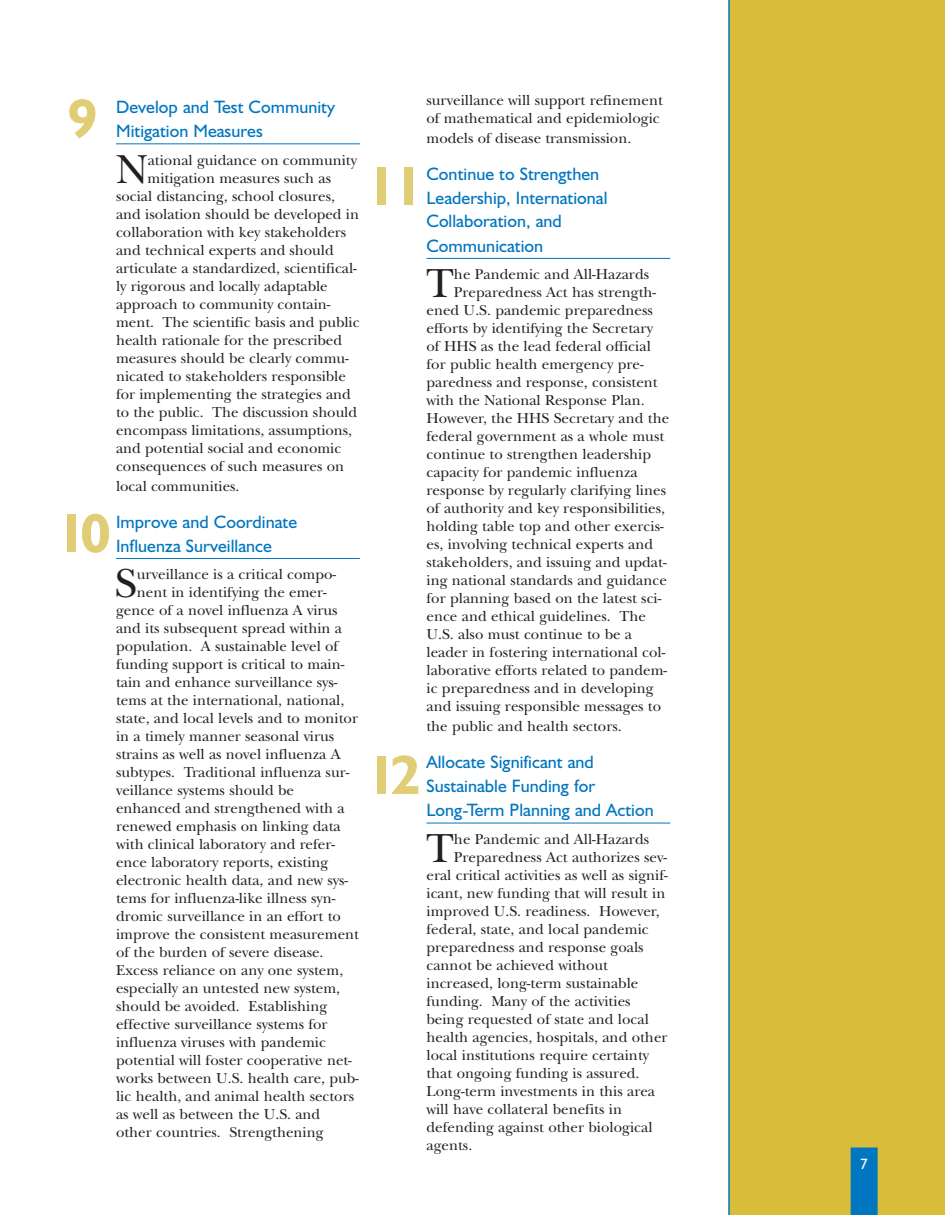
<style>
.page{position:relative;width:945px;height:1215px;background:#fff}
.page>*{position:absolute;margin:0;border:0;box-sizing:border-box;transform-origin:0 0}
.t1{font:700 55.5px "Humanist 521 BT";color:#e1cd76}
.t2{font:42.3px "New Baskerville";color:#231f20}
.t3{font:18px/24px "Humanist 521 BT";color:#0076c0}
.t4{font:15px/18px "New Baskerville";color:#231f20}
.t5{font:15px "Humanist 521 BT";color:#fff}
</style>
<div class="page">
<div style="left:729px;top:0;width:216px;height:1215px;background:#d7bd3a"></div>
<div style="left:851px;top:1148px;width:27px;height:67px;background:#0076c0"></div>
<hr style="left:728px;top:0;width:2px;height:1215px;background:#0076c0">
<hr style="left:116px;top:143px;width:244px;height:1px;background:#0076c0">
<hr style="left:116px;top:558px;width:244px;height:1px;background:#0076c0">
<hr style="left:426px;top:258px;width:244px;height:1px;background:#0076c0">
<hr style="left:426px;top:823px;width:244px;height:1px;background:#0076c0">
<h1 class="t1" style="left:67px;top:99px;width:32px">9</h1>
<p class="t3" style="left:116px;top:97px;width:221px">Develop and Test Community<br>Mitigation Measures</p>
<h2 class="t2" style="left:116px;top:154px;width:34px">N</h2>
<p class="t4" style="left:148px;top:153px;width:211px">ational guidance on community</p>
<p class="t4" style="left:148px;top:171px;width:185px">mitigation measures such as</p>
<p class="t4" style="left:116px;top:189px;width:220px">social distancing, school closures,</p>
<p class="t4" style="left:116px;top:207px;width:245px">and isolation should be developed in</p>
<p class="t4" style="left:116px;top:225px;width:232px">collaboration with key stakeholders</p>
<p class="t4" style="left:116px;top:243px;width:219px">and technical experts and should</p>
<p class="t4" style="left:116px;top:261px;width:242px">articulate a standardized, scientifical-</p>
<p class="t4" style="left:116px;top:279px;width:213px">ly rigorous and locally adaptable</p>
<p class="t4" style="left:116px;top:297px;width:216px">approach to community contain-</p>
<p class="t4" style="left:116px;top:315px;width:245px">ment. The scientific basis and public</p>
<p class="t4" style="left:116px;top:333px;width:228px">health rationale for the prescribed</p>
<p class="t4" style="left:116px;top:351px;width:234px">measures should be clearly commu-</p>
<p class="t4" style="left:116px;top:369px;width:231px">nicated to stakeholders responsible</p>
<p class="t4" style="left:116px;top:387px;width:236px">for implementing the strategies and</p>
<p class="t4" style="left:116px;top:405px;width:243px">to the public. The discussion should</p>
<p class="t4" style="left:116px;top:423px;width:238px">encompass limitations, assumptions,</p>
<p class="t4" style="left:116px;top:441px;width:227px">and potential social and economic</p>
<p class="t4" style="left:116px;top:459px;width:229px">consequences of such measures on</p>
<p class="t4" style="left:116px;top:479px;width:125px">local communities.</p>
<p class="t3" style="left:116px;top:512px;width:183px">Improve and Coordinate<br>Influenza Surveillance</p>
<h2 class="t2" style="left:115px;top:569px;width:23px">S</h2>
<p class="t4" style="left:137px;top:567px;width:201px">urveillance is a critical compo-</p>
<h1 class="t1" style="left:56px;top:514px;width:56px">10</h1>
<p class="t4" style="left:137px;top:585px;width:191px">nent in identifying the emer-</p>
<p class="t4" style="left:116px;top:603px;width:223px">gence of a novel influenza A virus</p>
<p class="t4" style="left:116px;top:621px;width:227px">and its subsequent spread within a</p>
<p class="t4" style="left:116px;top:639px;width:224px">population. A sustainable level of</p>
<p class="t4" style="left:116px;top:657px;width:230px">funding support is critical to main-</p>
<p class="t4" style="left:116px;top:675px;width:223px">tain and enhance surveillance sys-</p>
<p class="t4" style="left:116px;top:693px;width:230px">tems at the international, national,</p>
<p class="t4" style="left:116px;top:711px;width:243px">state, and local levels and to monitor</p>
<p class="t4" style="left:116px;top:729px;width:220px">in a timely manner seasonal virus</p>
<p class="t4" style="left:116px;top:747px;width:226px">strains as well as novel influenza A</p>
<p class="t4" style="left:116px;top:765px;width:235px">subtypes. Traditional influenza sur-</p>
<p class="t4" style="left:116px;top:783px;width:179px">veillance systems should be</p>
<p class="t4" style="left:116px;top:801px;width:230px">enhanced and strengthened with a</p>
<p class="t4" style="left:116px;top:819px;width:226px">renewed emphasis on linking data</p>
<p class="t4" style="left:116px;top:837px;width:220px">with clinical laboratory and refer-</p>
<p class="t4" style="left:116px;top:855px;width:214px">ence laboratory reports, existing</p>
<p class="t4" style="left:116px;top:873px;width:234px">electronic health data, and new sys-</p>
<p class="t4" style="left:116px;top:891px;width:221px">tems for influenza-like illness syn-</p>
<p class="t4" style="left:116px;top:909px;width:226px">dromic surveillance in an effort to</p>
<p class="t4" style="left:116px;top:927px;width:244px">improve the consistent measurement</p>
<p class="t4" style="left:116px;top:945px;width:209px">of the burden of severe disease.</p>
<p class="t4" style="left:116px;top:963px;width:229px">Excess reliance on any one system,</p>
<p class="t4" style="left:116px;top:981px;width:226px">especially an untested new system,</p>
<p class="t4" style="left:116px;top:999px;width:213px">should be avoided. Establishing</p>
<p class="t4" style="left:116px;top:1017px;width:213px">effective surveillance systems for</p>
<p class="t4" style="left:116px;top:1035px;width:211px">influenza viruses with pandemic</p>
<p class="t4" style="left:116px;top:1053px;width:237px">potential will foster cooperative net-</p>
<p class="t4" style="left:116px;top:1071px;width:244px">works between U.S. health care, pub-</p>
<p class="t4" style="left:116px;top:1089px;width:239px">lic health, and animal health sectors</p>
<p class="t4" style="left:116px;top:1107px;width:206px">as well as between the U.S. and</p>
<p class="t4" style="left:116px;top:1125px;width:209px">other countries. Strengthening</p>
<p class="t4" style="left:426px;top:93px;width:238px">surveillance will support refinement of mathematical and epidemiologic</p>
<p class="t4" style="left:426px;top:130px;width:206px">models of disease transmission.</p>
<p class="t3" style="left:426px;top:163px;width:183px">Continue to Strengthen<br>Leadership, International<br>Collaboration, and<br>Communication</p>
<h2 class="t2" style="left:426px;top:269px;width:29px">T</h2>
<p class="t4" style="left:454px;top:267px;width:197px">he Pandemic and All-Hazards</p>
<h1 class="t1" style="left:366px;top:167px;width:59px">11</h1>
<p class="t4" style="left:454px;top:285px;width:204px">Preparedness Act has strength-</p>
<p class="t4" style="left:426px;top:303px;width:228px">ened U.S. pandemic preparedness</p>
<p class="t4" style="left:426px;top:321px;width:228px">efforts by identifying the Secretary</p>
<p class="t4" style="left:426px;top:339px;width:226px">of HHS as the lead federal official</p>
<p class="t4" style="left:426px;top:357px;width:219px">for public health emergency pre-</p>
<p class="t4" style="left:426px;top:375px;width:233px">paredness and response, consistent</p>
<p class="t4" style="left:426px;top:393px;width:220px">with the National Response Plan.</p>
<p class="t4" style="left:426px;top:411px;width:244px">However, the HHS Secretary and the</p>
<p class="t4" style="left:426px;top:429px;width:239px">federal government as a whole must</p>
<p class="t4" style="left:426px;top:447px;width:226px">continue to strengthen leadership</p>
<p class="t4" style="left:426px;top:465px;width:213px">capacity for pandemic influenza</p>
<p class="t4" style="left:426px;top:483px;width:241px">response by regularly clarifying lines</p>
<p class="t4" style="left:426px;top:501px;width:240px">of authority and key responsibilities,</p>
<p class="t4" style="left:426px;top:519px;width:239px">holding table top and other exercis-</p>
<p class="t4" style="left:426px;top:537px;width:228px">es, involving technical experts and</p>
<p class="t4" style="left:426px;top:555px;width:242px">stakeholders, and issuing and updat-</p>
<p class="t4" style="left:426px;top:573px;width:242px">ing national standards and guidance</p>
<p class="t4" style="left:426px;top:591px;width:236px">for planning based on the latest sci-</p>
<p class="t4" style="left:426px;top:609px;width:221px">ence and ethical guidelines. The</p>
<p class="t4" style="left:426px;top:627px;width:207px">U.S. also must continue to be a</p>
<p class="t4" style="left:426px;top:645px;width:241px">leader in fostering international col-</p>
<p class="t4" style="left:426px;top:663px;width:242px">laborative efforts related to pandem-</p>
<p class="t4" style="left:426px;top:681px;width:229px">ic preparedness and in developing</p>
<p class="t4" style="left:426px;top:699px;width:236px">and issuing responsible messages to</p>
<p class="t4" style="left:426px;top:719px;width:197px">the public and health sectors.</p>
<p class="t3" style="left:426px;top:752px;width:229px">Allocate Significant and<br>Sustainable Funding for<br>Long-Term Planning and Action</p>
<h2 class="t2" style="left:426px;top:833px;width:29px">T</h2>
<p class="t4" style="left:454px;top:832px;width:197px">he Pandemic and All-Hazards</p>
<h1 class="t1" style="left:366px;top:756px;width:56px">12</h1>
<p class="t4" style="left:454px;top:850px;width:215px">Preparedness Act authorizes sev-</p>
<p class="t4" style="left:426px;top:868px;width:243px">eral critical activities as well as signif-</p>
<p class="t4" style="left:426px;top:886px;width:240px">icant, new funding that will result in</p>
<p class="t4" style="left:426px;top:904px;width:235px">improved U.S. readiness. However,</p>
<p class="t4" style="left:426px;top:922px;width:224px">federal, state, and local pandemic</p>
<p class="t4" style="left:426px;top:940px;width:219px">preparedness and response goals</p>
<p class="t4" style="left:426px;top:958px;width:183px">cannot be achieved without</p>
<p class="t4" style="left:426px;top:976px;width:213px">increased, long-term sustainable</p>
<p class="t4" style="left:426px;top:994px;width:206px">funding. Many of the activities</p>
<p class="t4" style="left:426px;top:1012px;width:224px">being requested of state and local</p>
<p class="t4" style="left:426px;top:1030px;width:243px">health agencies, hospitals, and other</p>
<p class="t4" style="left:426px;top:1048px;width:224px">local institutions require certainty</p>
<p class="t4" style="left:426px;top:1066px;width:215px">that ongoing funding is assured.</p>
<p class="t4" style="left:426px;top:1084px;width:230px">Long-term investments in this area</p>
<p class="t4" style="left:426px;top:1102px;width:197px">will have collateral benefits in</p>
<p class="t4" style="left:426px;top:1120px;width:228px">defending against other biological</p>
<p class="t4" style="left:426px;top:1138px;width:47px">agents.</p>
<p class="t5" style="left:860px;top:1159px;width:9px">7</p>
</div>
